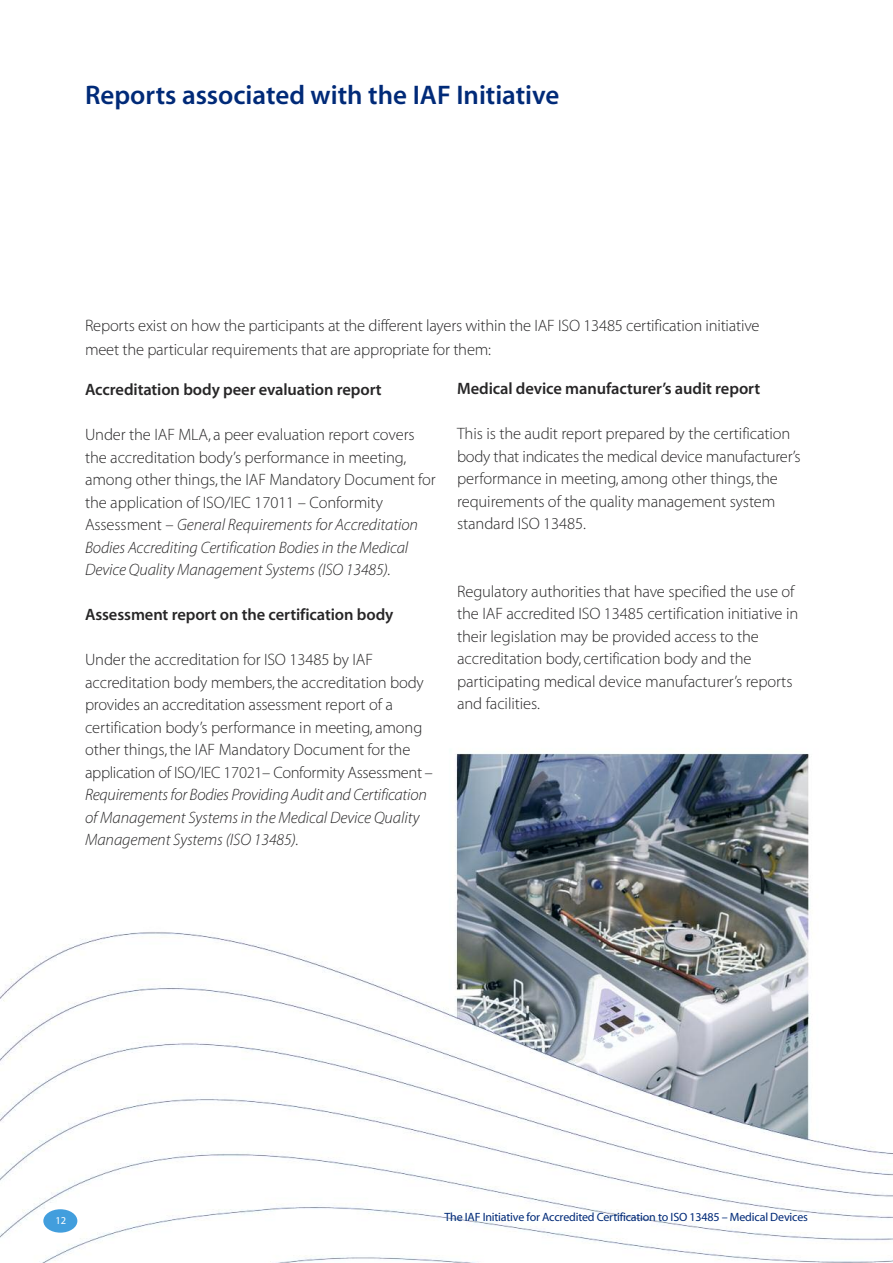
<style>
.page{position:relative;width:893px;height:1263px;background:#fff}
.page>*{position:absolute;margin:0;border:0;box-sizing:border-box;transform-origin:0 0}
.t1{font:27px "Myriad MM 565 wt 600 wd";color:#002a78}
.t2{font:16.5px/22.5px "Myriad MM 215 wt 600 wd";letter-spacing:-.005em;color:#272627}
.t3{font:16.5px/22.5px "Myriad MM It 215 wt 600 wd";letter-spacing:-.005em;color:#272627}
.t4{font:16.5px "Myriad MM 565 wt 600 wd";letter-spacing:-.005em;color:#272627}
.t5{font:12px "Myriad MM 412 wt 601 wd";letter-spacing:-.015em;color:#002a78}
.t6{font:10.5px "Myriad MM 412 wt 601 wd";color:#fff}
.s1{font-family:"Myriad MM 215 wt 600 wd"}
.s2{font-family:"Myriad MM It 215 wt 600 wd"}
</style>
<div class="page">
<img style="left:0;top:750px;width:893px;height:513px">
<div style="left:43px;top:1209px;width:34px;height:23px;background:#429edd;border-radius:50%"></div>
<h1 class="t1" style="left:85px;top:85px;width:476px">Reports associated with the IAF Initiative</h1>
<p class="t2" style="left:85px;top:315px;width:676px;line-height:24px">Reports exist on how the participants at the different layers within the IAF ISO 13485 certification initiative meet the particular requirements that are appropriate for them:</p>
<p class="t4" style="left:85px;top:384px;width:298px">Accreditation body peer evaluation report</p>
<p class="t2" style="left:85px;top:425px;width:352px">Under the IAF MLA, a peer evaluation report covers the accreditation body’s performance in meeting, among other things,the IAF Mandatory Document for the application of ISO/IEC 17011 – Conformity</p>
<p class="t3" style="left:85px;top:515px;width:335px"><span class="s1">Assessment –</span> General Requirements for Accreditation<br>Bodies Accrediting Certification Bodies in the Medical<br>Device Quality Management Systems (ISO 13485).</p>
<p class="t4" style="left:85px;top:609px;width:310px">Assessment report on the certification body</p>
<p class="t2" style="left:85px;top:650px;width:349px">Under the accreditation for ISO 13485 by IAF accreditation body members,the accreditation body provides an accreditation assessment report of a certification body’s performance in meeting, among other things,the IAF Mandatory Document for the application of ISO/IEC 17021– Conformity Assessment <span class="s2">–</span></p>
<p class="t3" style="left:85px;top:785px;width:343px">Requirements for Bodies Providing Audit and Certification of Management Systems in the Medical Device Quality<br>Management Systems (ISO 13485).</p>
<p class="t4" style="left:457px;top:383px;width:305px">Medical device manufacturer’s audit report</p>
<p class="t2" style="left:457px;top:424px;width:345px">This is the audit report prepared by the certification body that indicates the medical device manufacturer’s performance in meeting, among other things,the requirements of the quality management system standard ISO 13485.</p>
<p class="t2" style="left:457px;top:582px;width:343px">Regulatory authorities that have specified the use of the IAF accredited ISO 13485 certification initiative in their legislation may be provided access to the accreditation body, certification body and the participating medical device manufacturer’s reports and facilities.</p>
<p class="t6" style="left:55px;top:1216px;width:12px">12</p>
<p class="t5" style="left:444px;top:1213px;width:365px">The IAF Initiative for Accredited Certification to ISO 13485 – Medical Devices</p>
</div>
